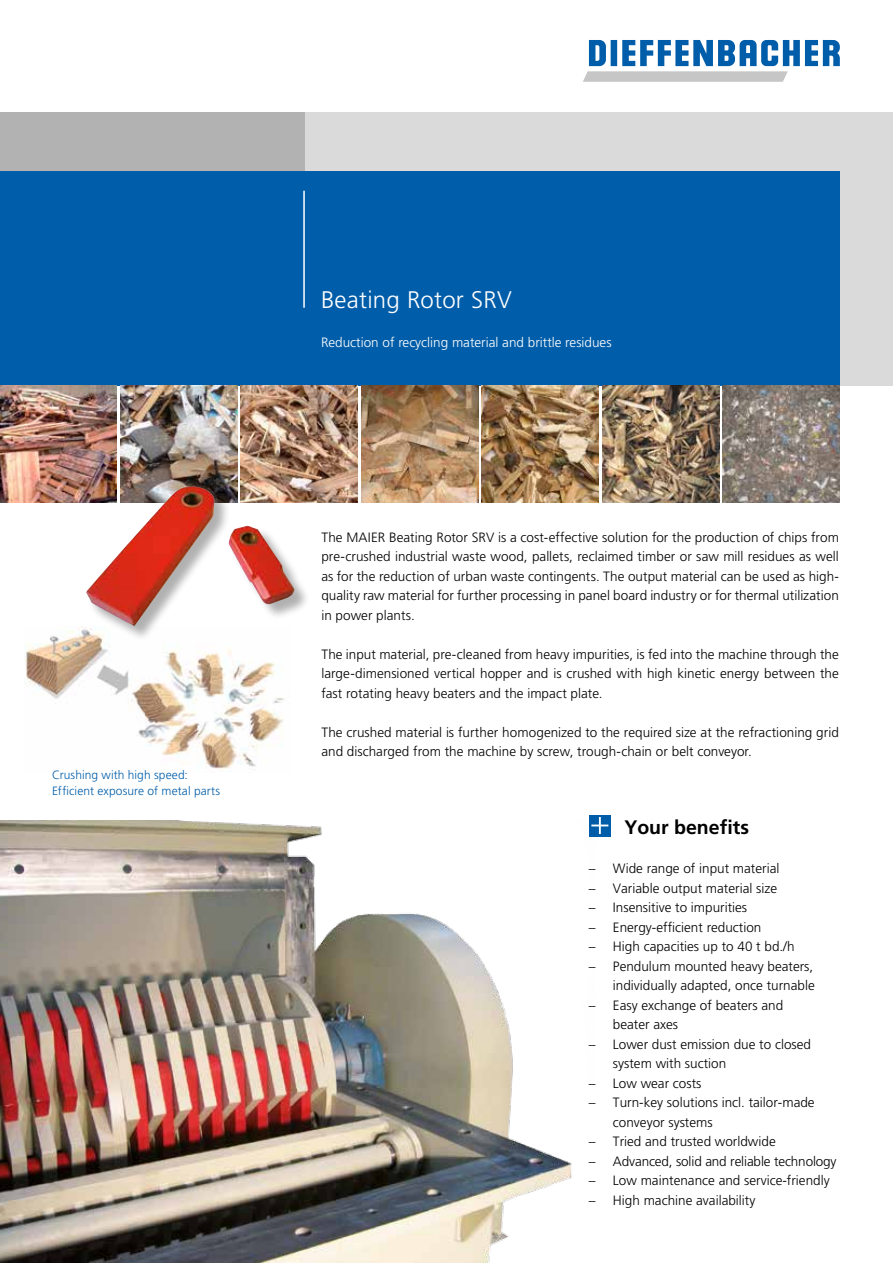
<style>
.page{position:relative;width:893px;height:1263px;background:#fff}
.page>*{position:absolute;margin:0;border:0;box-sizing:border-box;transform-origin:0 0}
.t1{font:300 24px "Frutiger LT Std";letter-spacing:.01em;color:#fff}
.t2{font:700 19.5px "Frutiger LT Std";color:#000}
.t3{font:300 13.5px/19.5px "Frutiger LT Std";color:#000}
.t4{font:300 13.5px "Frutiger LT Std";color:#fff}
.t5{font:300 12px/16.5px "Frutiger LT Std";letter-spacing:.005em;color:#005da9}
</style>
<div class="page">
<img style="left:24px;top:627px;width:260px;height:142px">
<div style="left:304px;top:113px;width:589px;height:273px;background:#dadada"></div>
<div style="left:0;top:113px;width:304px;height:261px;background:#b3b2b2"></div>
<div style="left:0;top:171px;width:840px;height:215px;background:#005da9"></div>
<hr style="left:303px;top:191px;width:2px;height:117px;background:#fff">
<div style="left:589px;top:815px;width:22px;height:21px;background:#005da9"></div>
<svg style="left:594px;top:817px;width:14px;height:17px"></svg>
<img style="left:241px;top:386px;width:117px;height:117px">
<img style="left:723px;top:386px;width:117px;height:117px">
<img style="left:602px;top:386px;width:117px;height:117px">
<img style="left:482px;top:386px;width:117px;height:117px">
<img style="left:0;top:386px;width:117px;height:117px">
<img style="left:120px;top:386px;width:117px;height:100px">
<img style="left:361px;top:386px;width:117px;height:117px">
<img style="left:0;top:820px;width:594px;height:443px">
<div style="left:87px;top:487px;width:223px;height:155px;background:#000;opacity:.31"></div>
<img style="left:86px;top:486px;width:209px;height:140px">
<svg style="left:583px;top:40px;width:257px;height:42px"></svg>
<p class="t5" style="left:52px;top:766px;width:170px">Crushing with high speed:<br>Efficient exposure of metal parts</p>
<h1 class="t1" style="left:321px;top:286px;width:192px">Beating Rotor SRV</h1>
<p class="t4" style="left:321px;top:334px;width:292px">Reduction of recycling material and brittle residues</p>
<p class="t3" style="left:321px;top:527px;width:519px;text-align:justify">The MAIER Beating Rotor SRV is a cost-effective solution for the production of chips from pre-crushed industrial waste wood, pallets, reclaimed timber or saw mill residues as well as for the reduction of urban waste contingents. The output material can be used as high&shy;quality raw material for further processing in panel board industry or for thermal utilization in power plants.</p>
<p class="t3" style="left:321px;top:644px;width:519px;text-align:justify">The input material, pre-cleaned from heavy impurities, is fed into the machine through the large-dimensioned vertical hopper and is crushed with high kinetic energy between the fast rotating heavy beaters and the impact plate.</p>
<p class="t3" style="left:321px;top:722px;width:519px">The crushed material is further homogenized to the required size at the refractioning grid and discharged from the machine by screw, trough-chain or belt conveyor.</p>
<h2 class="t2" style="left:624px;top:816px;width:126px">Your benefits</h2>
<p class="t3" style="left:589px;top:859px;width:192px">– Wide range of input material</p>
<p class="t3" style="left:589px;top:878px;width:190px">– Variable output material size</p>
<p class="t3" style="left:589px;top:898px;width:160px">– Insensitive to impurities</p>
<p class="t3" style="left:589px;top:917px;width:174px">– Energy-efficient reduction</p>
<p class="t3" style="left:589px;top:937px;width:207px">– High capacities up to 40 t bd./h</p>
<p class="t3" style="left:589px;top:956px;width:227px;text-align:right">– Pendulum mounted heavy beaters, individually adapted, once turnable</p>
<p class="t3" style="left:613px;top:995px;width:172px;text-indent:-24px">– Easy exchange of beaters and beater axes</p>
<p class="t3" style="left:613px;top:1034px;width:200px;text-indent:-24px">– Lower dust emission due to closed system with suction</p>
<p class="t3" style="left:589px;top:1073px;width:114px">– Low wear costs</p>
<p class="t3" style="left:613px;top:1093px;width:203px;text-indent:-24px">– Turn-key solutions incl. tailor-made conveyor systems</p>
<p class="t3" style="left:589px;top:1132px;width:188px">– Tried and trusted worldwide</p>
<p class="t3" style="left:589px;top:1151px;width:249px">– Advanced, solid and reliable technology</p>
<p class="t3" style="left:589px;top:1171px;width:242px">– Low maintenance and service-friendly</p>
<p class="t3" style="left:589px;top:1190px;width:168px">– High machine availability</p>
</div>
